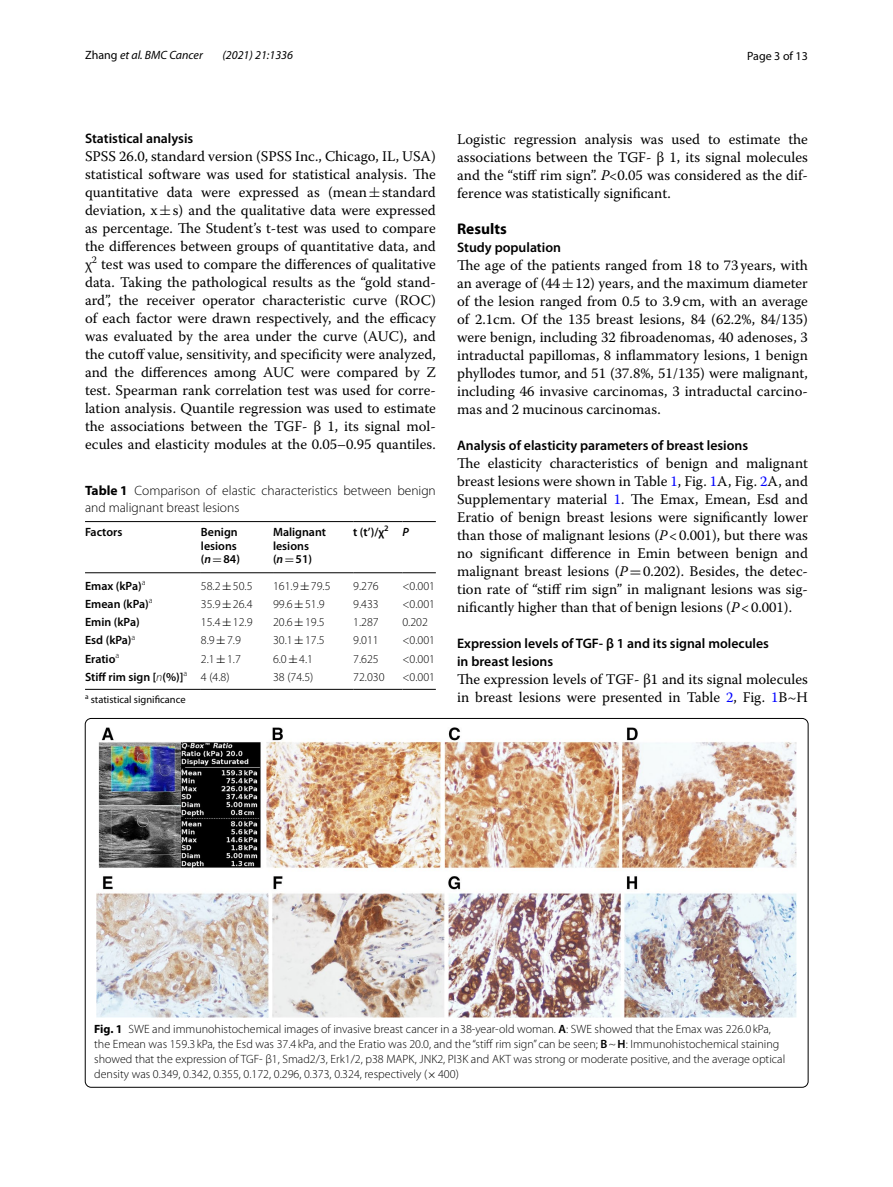
<style>
.page{position:relative;width:893px;height:1187px;background:#fff}
.page>*{position:absolute;margin:0;border:0;box-sizing:border-box;transform-origin:0 0}
.t1{font:700 15.45px "Myriad Pro";color:#000}
.t2{font:14.7px/18px "Warnock Pro";color:#000;text-align:justify}
.t3{font:600 13.8px/18px "Myriad Pro";color:#000}
.t4{font:300 13.5px/16.5px "Myriad Pro";color:#000}
.t5{font:300 12px/15px "Myriad Pro";color:#000}
.t6{font:600 12px/13.5px "Myriad Pro";color:#000}
.t7{font:italic 12px "Myriad Pro";color:#000}
.t8{font:12px "Myriad Pro";color:#000}
.t9{font:10.5px "Myriad Pro";color:#000}
.s1{font-style:normal}
.s2{font-family:"MTSY"}
.s3{font-weight:700}
.s4{font-style:italic}
.s5{font-family:"MTSY";font-weight:400}
.s6{font-weight:300;font-style:italic}
.s7{font-weight:300}
.s8{color:#00f}
.s9{font-weight:600}
</style>
<div class="page">
<hr style="left:85px;top:521px;width:116px;height:1px;background:#000">
<hr style="left:85px;top:572px;width:116px;height:1px;background:#000">
<hr style="left:201px;top:521px;width:72px;height:1px;background:#000">
<hr style="left:201px;top:572px;width:72px;height:1px;background:#000">
<hr style="left:273px;top:521px;width:80px;height:1px;background:#000">
<hr style="left:273px;top:572px;width:80px;height:1px;background:#000">
<hr style="left:353px;top:521px;width:49px;height:1px;background:#000">
<hr style="left:353px;top:572px;width:49px;height:1px;background:#000">
<hr style="left:402px;top:521px;width:34px;height:1px;background:#000">
<hr style="left:402px;top:572px;width:34px;height:1px;background:#000">
<hr style="left:85px;top:689px;width:116px;height:1px;background:#000">
<hr style="left:201px;top:689px;width:72px;height:1px;background:#000">
<hr style="left:273px;top:689px;width:80px;height:1px;background:#000">
<hr style="left:353px;top:689px;width:49px;height:1px;background:#000">
<hr style="left:402px;top:689px;width:34px;height:1px;background:#000">
<img style="left:96px;top:727px;width:701px;height:290px">
<p class="t7" style="left:85px;top:48px;width:119px"><span class="s1">Zhang</span> et al. BMC Cancer</p>
<p class="t7" style="left:222px;top:48px;width:72px">(2021) 21:1336</p>
<p class="t8" style="left:747px;top:48px;width:62px">Page 3 of 13</p>
<p class="t3" style="left:85px;top:129px;width:110px">Statistical analysis</p>
<p class="t2" style="left:85px;top:147px;width:352px">SPSS 26.0, standard version (SPSS Inc., Chicago, IL, USA) statistical software was used for statistical analysis. The quantitative data were expressed as (mean<span class="s2">±</span>standard deviation, x<span class="s2">±</span>s) and the qualitative data were expressed as percentage. The Student’s t-test was used to compare the differences between groups of quantitative data, and χ<sup>2</sup> test was used to compare the differences of qualitative data. Taking the pathological results as the “gold stand&shy;ard”, the receiver operator characteristic curve (ROC) of each factor were drawn respectively, and the efficacy was evaluated by the area under the curve (AUC), and the cutoff value, sensitivity, and specificity were analyzed, and the differences among AUC were compared by Z test. Spearman rank correlation test was used for corre&shy;lation analysis. Quantile regression was used to estimate the associations between the TGF- β 1, its signal mol&shy;ecules and elasticity modules at the 0.05–0.95 quantiles.</p>
<p class="t4" style="left:85px;top:482px;width:352px"><span class="s3">Table 1</span> Comparison of elastic characteristics between benign and malignant breast lesions</p>
<p class="t6" style="left:85px;top:525px;width:39px">Factors</p>
<p class="t6" style="left:201px;top:525px;width:41px">Benign lesions (<span class="s4">n</span><span class="s5">=</span>84)</p>
<p class="t6" style="left:273px;top:525px;width:55px">Malignant lesions (<span class="s4">n</span><span class="s5">=</span>51)</p>
<p class="t6" style="left:353px;top:525px;width:57px">t (t’)/χ<sup>2</sup> <span class="s4">P</span></p>
<p class="t6" style="left:85px;top:578px;width:62px">Emax (kPa)<sup>a</sup></p>
<p class="t5" style="left:201px;top:578px;width:53px">58.2<span class="s5">±</span>50.5</p>
<p class="t5" style="left:273px;top:578px;width:59px">161.9<span class="s5">±</span>79.5</p>
<p class="t5" style="left:353px;top:578px;width:27px">9.276</p>
<p class="t5" style="left:402px;top:578px;width:34px">&lt;0.001</p>
<p class="t6" style="left:85px;top:597px;width:69px">Emean (kPa)<sup>a</sup></p>
<p class="t5" style="left:201px;top:596px;width:53px">35.9<span class="s5">±</span>26.4</p>
<p class="t5" style="left:273px;top:596px;width:53px">99.6<span class="s5">±</span>51.9</p>
<p class="t5" style="left:353px;top:596px;width:27px">9.433</p>
<p class="t5" style="left:402px;top:596px;width:34px">&lt;0.001</p>
<p class="t6" style="left:85px;top:615px;width:56px">Emin (kPa)</p>
<p class="t5" style="left:201px;top:615px;width:53px">15.4<span class="s5">±</span>12.9</p>
<p class="t5" style="left:273px;top:615px;width:53px">20.6<span class="s5">±</span>19.5</p>
<p class="t5" style="left:353px;top:615px;width:27px">1.287</p>
<p class="t5" style="left:402px;top:615px;width:27px">0.202</p>
<p class="t6" style="left:85px;top:633px;width:52px">Esd (kPa)<sup>a</sup></p>
<p class="t5" style="left:201px;top:633px;width:41px">8.9<span class="s5">±</span>7.9</p>
<p class="t5" style="left:273px;top:633px;width:53px">30.1<span class="s5">±</span>17.5</p>
<p class="t5" style="left:353px;top:633px;width:27px">9.011</p>
<p class="t5" style="left:402px;top:633px;width:34px">&lt;0.001</p>
<p class="t6" style="left:85px;top:651px;width:36px">Eratio<sup>a</sup></p>
<p class="t5" style="left:201px;top:651px;width:41px">2.1<span class="s5">±</span>1.7</p>
<p class="t5" style="left:273px;top:651px;width:41px">6.0<span class="s5">±</span>4.1</p>
<p class="t5" style="left:353px;top:651px;width:27px">7.625</p>
<p class="t5" style="left:402px;top:651px;width:34px">&lt;0.001</p>
<p class="t6" style="left:85px;top:669px;width:146px">Stiff rim sign [<span class="s6">n</span>(%)]<sup>a</sup> <span class="s7">4 (4.8)</span></p>
<p class="t5" style="left:273px;top:669px;width:42px">38 (74.5)</p>
<p class="t5" style="left:353px;top:669px;width:33px">72.030</p>
<p class="t5" style="left:402px;top:669px;width:34px">&lt;0.001</p>
<p class="t9" style="left:85px;top:693px;width:102px"><sup>a</sup> statistical significance</p>
<p class="t2" style="left:457px;top:130px;width:352px">Logistic regression analysis was used to estimate the associations between the TGF- β 1, its signal molecules and the “stiff rim sign”. <span class="s4">P</span>&lt;0.05 was considered as the dif&shy;ference was statistically significant.</p>
<p class="t1" style="left:457px;top:218px;width:51px">Results</p>
<p class="t3" style="left:457px;top:238px;width:105px">Study population</p>
<p class="t2" style="left:457px;top:256px;width:352px">The age of the patients ranged from 18 to 73years, with an average of (44<span class="s2">±</span>12) years, and the maximum diameter of the lesion ranged from 0.5 to 3.9cm, with an average of 2.1cm. Of the 135 breast lesions, 84 (62.2%, 84/135) were benign, including 32 fibroadenomas, 40 adenoses, 3 intraductal papillomas, 8 inflammatory lesions, 1 benign phyllodes tumor, and 51 (37.8%, 51/135) were malignant, including 46 invasive carcinomas, 3 intraductal carcino&shy;mas and 2 mucinous carcinomas.</p>
<p class="t3" style="left:457px;top:436px;width:293px">Analysis of elasticity parameters of breast lesions</p>
<p class="t2" style="left:457px;top:454px;width:352px">The elasticity characteristics of benign and malignant breast lesions were shown in Table <span class="s8">1</span>, Fig. <span class="s8">1</span>A, Fig. <span class="s8">2</span>A, and Supplementary material <span class="s8">1</span>. The Emax, Emean, Esd and Eratio of benign breast lesions were significantly lower than those of malignant lesions (<span class="s4">P</span>&lt;0.001), but there was no significant difference in Emin between benign and malignant breast lesions (<span class="s4">P</span><span class="s2">=</span>0.202). Besides, the detec&shy;tion rate of “stiff rim sign” in malignant lesions was sig&shy;nificantly higher than that of benign lesions (<span class="s4">P</span>&lt;0.001).</p>
<p class="t3" style="left:457px;top:634px;width:313px">Expression levels of TGF‑ β 1 and its signal molecules in breast lesions</p>
<p class="t2" style="left:457px;top:670px;width:352px">The expression levels of TGF- β1 and its signal molecules in breast lesions were presented in Table <span class="s8">2</span>, Fig. <span class="s8">1</span>B~H</p>
<p class="t5" style="left:94px;top:1021px;width:692px"><span class="s3">Fig. 1</span> SWE and immunohistochemical images of invasive breast cancer in a 38-year-old woman. <span class="s9">A</span>: SWE showed that the Emax was 226.0 kPa, the Emean was 159.3 kPa, the Esd was 37.4 kPa, and the Eratio was 20.0, and the “stiff rim sign” can be seen; <span class="s9">B</span>~<span class="s9">H</span>: Immunohistochemical staining showed that the expression of TGF- β1, Smad2/3, Erk1/2, p38 MAPK, JNK2, PI3K and AKT was strong or moderate positive, and the average optical density was 0.349, 0.342, 0.355, 0.172, 0.296, 0.373, 0.324, respectively (<span class="s5">×</span>400)</p>
</div>
